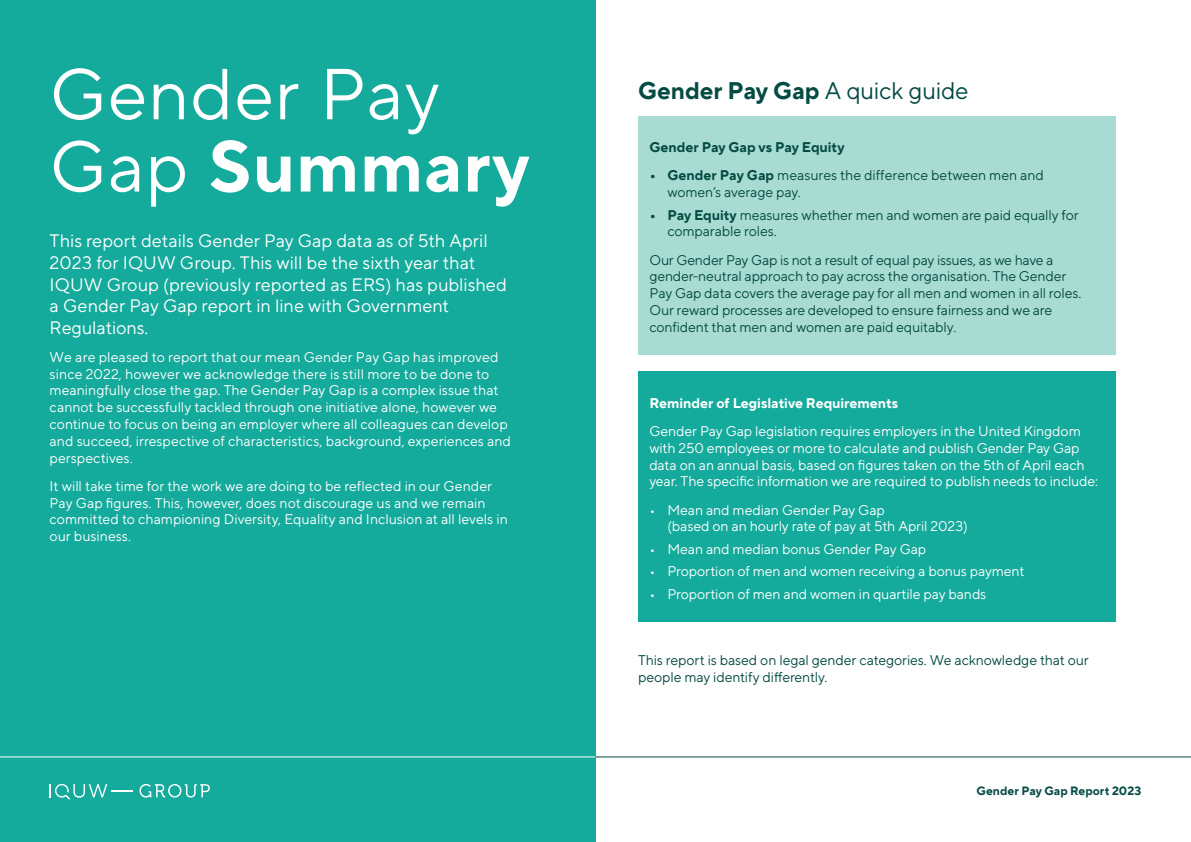
<style>
.page{position:relative;width:1191px;height:842px;background:#fff}
.page>*{position:absolute;margin:0;border:0;box-sizing:border-box;transform-origin:0 0}
.t1{font:72px/72.3px "TTIQUWGROUPNORMS";letter-spacing:.015em;color:#fff}
.t2{font:72px "TT Norms Pro";letter-spacing:-.025em;color:#fff}
.t3{font:700 24px "TT Norms Pro";letter-spacing:-.005em;color:#044b44}
.t4{font:18px/21.6px "TT Norms Pro";color:#fff}
.t5{font:14px/16.8px "TT Norms Pro";color:#fff}
.t6{font:14px/16.8px "TT Norms Pro";letter-spacing:-.01em;color:#044b44}
.t7{font:700 14px "TT Norms Pro";color:#fff}
.t8{font:700 14px "TT Norms Pro";letter-spacing:-.005em;color:#044b44}
.t9{font:700 12px "TT Norms Pro";color:#044b44}
.s1{font-weight:700}
.s2{font-weight:400}
</style>
<div class="page">
<div style="left:0;top:0;width:595px;height:842px;background:#14aa9c"></div>
<div style="left:638px;top:371px;width:477px;height:251px;background:#14aa9c"></div>
<div style="left:638px;top:116px;width:477px;height:238px;background:#a8dbd1"></div>
<hr style="left:595px;top:756px;width:596px;height:1px;background:#044b44">
<hr style="left:0;top:756px;width:595px;height:1px;background:#fff">
<svg style="left:139px;top:784px;width:71px;height:13px"></svg>
<svg style="left:50px;top:784px;width:57px;height:16px"></svg>
<hr style="left:111px;top:790px;width:22px;height:2px;background:#fff">
<h1 class="t1" style="left:50px;top:57px;width:482px">Gender Pay<br>Gap <span class="s1">Summary</span></h1>
<p class="t4" style="left:50px;top:229px;width:459px">This report details Gender Pay Gap data as of 5th April 2023 for IQUW Group. This will be the sixth year that IQUW Group (previously reported as ERS) has published a Gender Pay Gap report in line with Government Regulations.</p>
<p class="t5" style="left:50px;top:347px;width:463px">We are pleased to report that our mean Gender Pay Gap has improved since 2022, however we acknowledge there is still more to be done to meaningfully close the gap. The Gender Pay Gap is a complex issue that cannot be successfully tackled through one initiative alone, however we continue to focus on being an employer where all colleagues can develop and succeed, irrespective of characteristics, background, experiences and perspectives.</p>
<p class="t5" style="left:50px;top:476px;width:460px">It will take time for the work we are doing to be reflected in our Gender Pay Gap figures. This, however, does not discourage us and we remain committed to championing Diversity, Equality and Inclusion at all levels in our business.</p>
<h1 class="t2" style="left:50px;top:186px;width:367px">Gap Report</h1>
<h2 class="t3" style="left:638px;top:73px;width:332px">Gender Pay Gap <span class="s2">A quick guide</span></h2>
<p class="t8" style="left:649px;top:137px;width:197px">Gender Pay Gap vs Pay Equity</p>
<p class="t6" style="left:667px;top:166px;width:378px;text-indent:-18px"><span class="s1">• Gender Pay Gap</span> measures the difference between men and women’s average pay.</p>
<p class="t6" style="left:667px;top:205px;width:413px;text-indent:-18px"><span class="s1">• Pay Equity</span> measures whether men and women are paid equally for comparable roles.</p>
<p class="t6" style="left:649px;top:250px;width:433px">Our Gender Pay Gap is not a result of equal pay issues, as we have a gender-neutral approach to pay across the organisation. The Gender Pay Gap data covers the average pay for all men and women in all roles.<br>Our reward processes are developed to ensure fairness and we are confident that men and women are paid equitably.</p>
<p class="t7" style="left:649px;top:393px;width:250px">Reminder of Legislative Requirements</p>
<p class="t5" style="left:649px;top:422px;width:450px">Gender Pay Gap legislation requires employers in the United Kingdom with 250 employees or more to calculate and publish Gender Pay Gap data on an annual basis, based on figures taken on the 5th of April each year. The specific information we are required to publish needs to include:</p>
<p class="t5" style="left:667px;top:500px;width:302px;text-indent:-18px">• Mean and median Gender Pay Gap<br>(based on an hourly rate of pay at 5th April 2023)</p>
<p class="t5" style="left:649px;top:539px;width:278px">• Mean and median bonus Gender Pay Gap</p>
<p class="t5" style="left:649px;top:562px;width:376px">• Proportion of men and women receiving a bonus payment</p>
<p class="t5" style="left:649px;top:584px;width:338px">• Proportion of men and women in quartile pay bands</p>
<p class="t6" style="left:638px;top:651px;width:452px">This report is based on legal gender categories. We acknowledge that our people may identify differently.</p>
<p class="t9" style="left:976px;top:781px;width:166px">Gender Pay Gap Report 2023</p>
</div>
